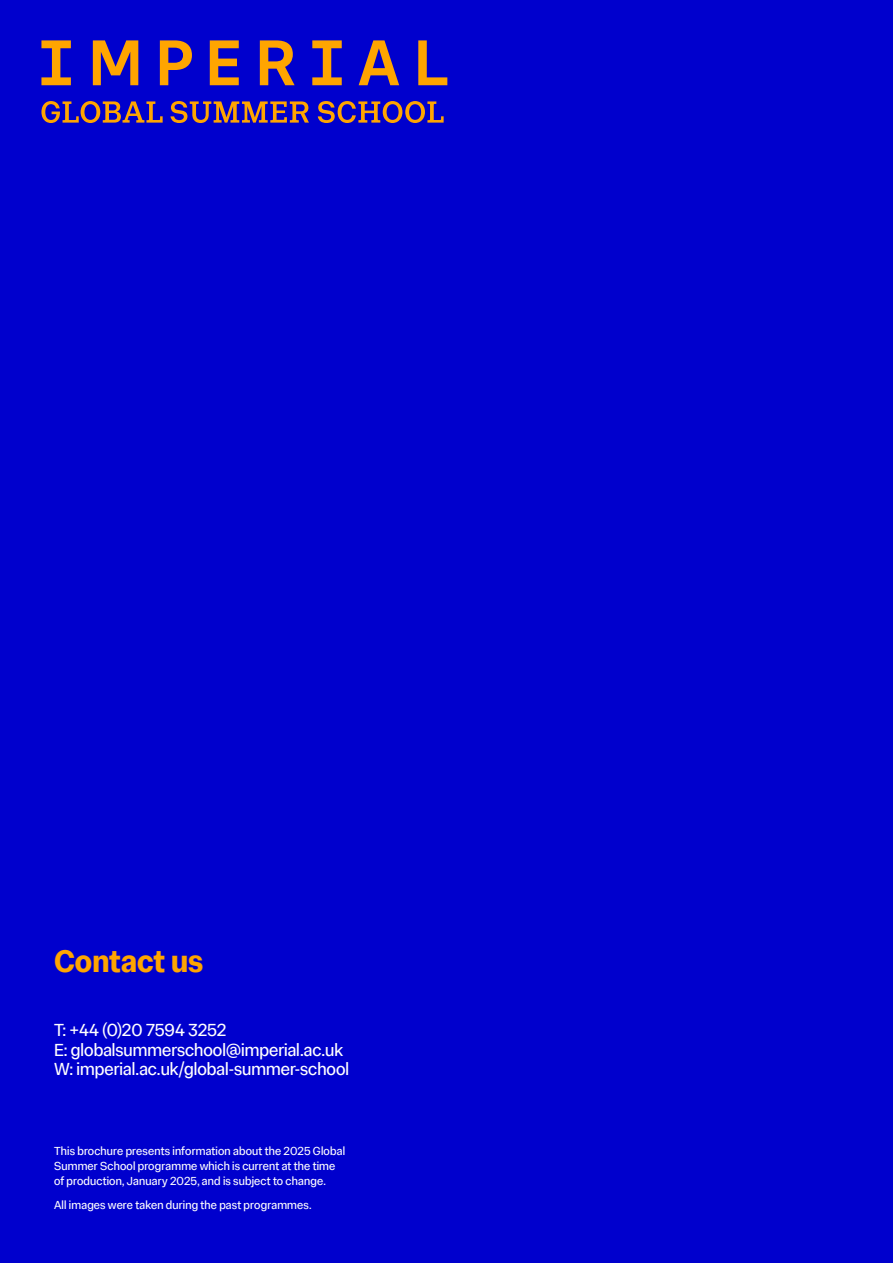
<style>
.page{position:relative;width:893px;height:1263px;background:#0000cd}
.page>*{position:absolute;margin:0;border:0;box-sizing:border-box;transform-origin:0 0}
.t1{font:600 31.5px "Imperial Sans Display";color:#ffa500}
.t2{font:18px/19.5px "Imperial Sans Display";color:#fff}
.t3{font:12px/15px "Imperial Sans Display";letter-spacing:.015em;color:#fff}
</style>
<div class="page">
<svg style="left:41px;top:101px;width:122px;height:22px"></svg>
<svg style="left:170px;top:101px;width:139px;height:22px"></svg>
<svg style="left:318px;top:101px;width:126px;height:22px"></svg>
<svg style="left:210px;top:40px;width:29px;height:45px"></svg>
<svg style="left:160px;top:40px;width:32px;height:45px"></svg>
<svg style="left:312px;top:40px;width:30px;height:45px"></svg>
<svg style="left:260px;top:40px;width:35px;height:45px"></svg>
<svg style="left:359px;top:40px;width:40px;height:45px"></svg>
<svg style="left:418px;top:40px;width:29px;height:45px"></svg>
<svg style="left:93px;top:40px;width:45px;height:45px"></svg>
<svg style="left:41px;top:40px;width:30px;height:45px"></svg>
<h1 class="t1" style="left:54px;top:938px;width:151px">Contact us</h1>
<h2 class="t2" style="left:54px;top:1019px;width:297px">T: +44 (0)20 7594 3252<br>E: globalsummerschool@imperial.ac.uk<br>W: imperial.ac.uk/global-summer-school</h2>
<p class="t3" style="left:54px;top:1143px;width:293px">This brochure presents information about the 2025 Global<br>Summer School programme which is current at the time of production, January 2025, and is subject to change.</p>
<p class="t3" style="left:54px;top:1197px;width:259px">All images were taken during the past programmes.</p>
</div>
